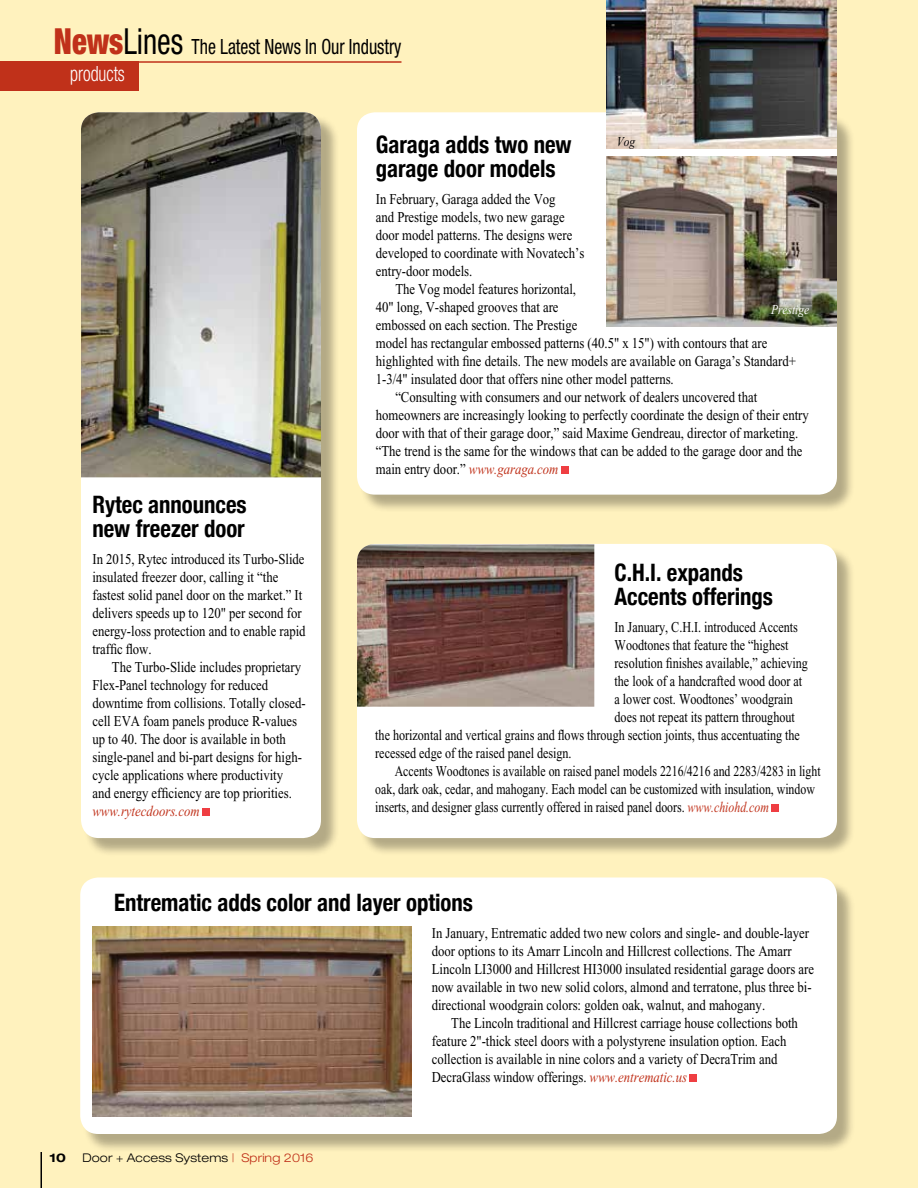
<style>
.page{position:relative;width:918px;height:1188px;background:#fff2be}
.page>*{position:absolute;margin:0;border:0;box-sizing:border-box;transform-origin:0 0}
.t1{font:700 condensed 24px/24px "Helvetica Neue";color:#000;scale:.95 1}
.t2{font:condensed 21px/27.2px "Helvetica Neue";color:#000;scale:.85 1}
.t3{font:15px/18px "Times New Roman";color:#000;scale:.85 1}
.t4{font:15px "Times New Roman";color:#000;scale:.81 1}
.t5{font:15px "Times New Roman";color:#000;scale:.79 1}
.t6{font:italic 15px "Times New Roman";color:#c0311a;scale:.85 1}
.t7{font:italic 13.5px "Times New Roman";color:#fff;scale:.85 1}
.t8{font:italic 13.5px "Times New Roman";color:#000;scale:.85 1}
.t9{font:300 expanded 12px "Helvetica Neue";letter-spacing:.01em;color:#000}
.t10{font:700 expanded 12px "Helvetica Neue";color:#000}
.s1{font-weight:900;font-size:36px;color:#c0311a}
.s2{font-size:36px}
.s3{font-weight:300;color:#fff}
.s4{font-style:italic;color:#c0311a}
.s5{color:#c0311a}
</style>
<div class="page">
<div style="left:359px;top:115px;width:497px;height:399px;background:#000;opacity:.3"></div>
<div style="left:357px;top:112px;width:480px;height:383px;background:#fff;border-radius:18px"></div>
<img style="left:606px;top:157px;width:231px;height:169px">
<div style="left:359px;top:546px;width:497px;height:311px;background:#000;opacity:.3"></div>
<div style="left:357px;top:544px;width:480px;height:294px;background:#fff;border-radius:18px"></div>
<img style="left:357px;top:545px;width:237px;height:162px">
<div style="left:83px;top:115px;width:257px;height:742px;background:#000;opacity:.3"></div>
<div style="left:81px;top:112px;width:240px;height:726px;background:#fff;border-radius:18px"></div>
<img style="left:81px;top:112px;width:240px;height:365px">
<div style="left:0;top:62px;width:139px;height:29px;background:#c0311a"></div>
<hr style="left:0;top:61px;width:401px;height:2px;background:#c0311a">
<div style="left:203px;top:809px;width:7px;height:7px;background:#ef3e42"></div>
<div style="left:772px;top:805px;width:7px;height:7px;background:#ef3e42"></div>
<div style="left:561px;top:467px;width:7px;height:7px;background:#ef3e42"></div>
<img style="left:606px;top:0;width:231px;height:149px">
<div style="left:82px;top:880px;width:774px;height:273px;background:#000;opacity:.3"></div>
<div style="left:80px;top:878px;width:757px;height:256px;background:#fff;border-radius:18px"></div>
<div style="left:690px;top:1075px;width:7px;height:7px;background:#ef3e42"></div>
<img style="left:92px;top:926px;width:320px;height:190px">
<hr style="left:40px;top:1152px;width:2px;height:36px;background:#000">
<h2 class="t2" style="left:70px;top:33px;width:391px;text-indent:-16px"><span class="s1">News</span><span class="s2">Lines</span> The Latest News In Our Industry <span class="s3">products</span></h2>
<h1 class="t1" style="left:92px;top:490px;width:164px">Rytec announces new freezer door</h1>
<p class="t3" style="left:92px;top:550px;width:252px">In 2015, Rytec introduced its Turbo-Slide insulated freezer door, calling it “the fastest solid panel door on the market.” It delivers speeds up to 120" per second for energy-loss protection and to enable rapid traffic flow.</p>
<p class="t3" style="left:92px;top:658px;width:252px;text-indent:19px">The Turbo-Slide includes proprietary Flex-Panel technology for reduced downtime from collisions. Totally closed&shy;cell EVA foam panels produce R-values up to 40. The door is available in both single-panel and bi-part designs for high&shy;cycle applications where productivity<br>and energy efficiency are top priorities.</p>
<p class="t6" style="left:92px;top:803px;width:128px">www.rytecdoors.com</p>
<h1 class="t1" style="left:376px;top:130px;width:208px">Garaga adds two new garage door models</h1>
<p class="t3" style="left:376px;top:190px;width:247px">In February, Garaga added the Vog<br>and Prestige models, two new garage door model patterns. The designs were developed to coordinate with Novatech’s entry-door models.</p>
<p class="t3" style="left:395px;top:280px;width:214px">The Vog model features horizontal,</p>
<p class="t3" style="left:376px;top:298px;width:217px">40" long, V-shaped grooves that are</p>
<p class="t3" style="left:376px;top:316px;width:239px">embossed on each section. The Prestige</p>
<p class="t3" style="left:376px;top:334px;width:462px">model has rectangular embossed patterns (40.5" x 15") with contours that are</p>
<p class="t3" style="left:376px;top:352px;width:496px">highlighted with fine details. The new models are available on Garaga’s Standard+</p>
<p class="t3" style="left:376px;top:370px;width:352px">1-3/4" insulated door that offers nine other model patterns.</p>
<p class="t3" style="left:395px;top:388px;width:427px">“Consulting with consumers and our network of dealers uncovered that</p>
<p class="t3" style="left:376px;top:406px;width:511px">homeowners are increasingly looking to perfectly coordinate the design of their entry</p>
<p class="t3" style="left:376px;top:424px;width:499px">door with that of their garage door,” said Maxime Gendreau, director of marketing.</p>
<p class="t3" style="left:376px;top:442px;width:504px">“The trend is the same for the windows that can be added to the garage door and the</p>
<p class="t3" style="left:376px;top:460px;width:216px">main entry door.” <span class="s4">www.garaga.com</span></p>
<p class="t8" style="left:617px;top:134px;width:23px">Vog</p>
<p class="t7" style="left:771px;top:302px;width:46px">Prestige</p>
<h1 class="t1" style="left:615px;top:559px;width:168px">C.H.I. expands<br>Accents offerings</h1>
<p class="t4" style="left:615px;top:619px;width:228px">In January, C.H.I. introduced Accents</p>
<p class="t4" style="left:615px;top:637px;width:216px">Woodtones that feature the “highest</p>
<p class="t4" style="left:615px;top:655px;width:240px">resolution finishes available,” achieving</p>
<p class="t4" style="left:615px;top:673px;width:233px">the look of a handcrafted wood door at</p>
<p class="t4" style="left:615px;top:691px;width:222px">a lower cost. Woodtones’ woodgrain</p>
<p class="t4" style="left:615px;top:709px;width:224px">does not repeat its pattern throughout</p>
<p class="t4" style="left:375px;top:727px;width:526px">the horizontal and vertical grains and flows through section joints, thus accentuating the</p>
<p class="t4" style="left:375px;top:745px;width:244px">recessed edge of the raised panel design.</p>
<p class="t5" style="left:395px;top:763px;width:541px">Accents Woodtones is available on raised panel models 2216/4216 and 2283/4283 in light</p>
<p class="t5" style="left:375px;top:781px;width:558px">oak, dark oak, cedar, and mahogany. Each model can be customized with insulation, window</p>
<p class="t5" style="left:375px;top:799px;width:500px">inserts, and designer glass currently offered in raised panel doors. <span class="s4">www.chiohd.com</span></p>
<h1 class="t1" style="left:114px;top:889px;width:379px">Entrematic adds color and layer options</h1>
<p class="t3" style="left:432px;top:924px;width:451px">In January, Entrematic added two new colors and single- and double-layer door options to its Amarr Lincoln and Hillcrest collections. The Amarr Lincoln LI3000 and Hillcrest HI3000 insulated residential garage doors are now available in two new solid colors, almond and terratone, plus three bi&shy;directional woodgrain colors: golden oak, walnut, and mahogany.</p>
<p class="t3" style="left:432px;top:1014px;width:432px;text-indent:19px">The Lincoln traditional and Hillcrest carriage house collections both feature 2"-thick steel doors with a polystyrene insulation option. Each collection is available in nine colors and a variety of DecraTrim and DecraGlass window offerings. <span class="s4">www.entrematic.us</span></p>
<p class="t10" style="left:49px;top:1151px;width:18px">10</p>
<p class="t9" style="left:82px;top:1151px;width:233px">Door + Access Systems <span class="s5">| Spring 2016</span></p>
</div>
